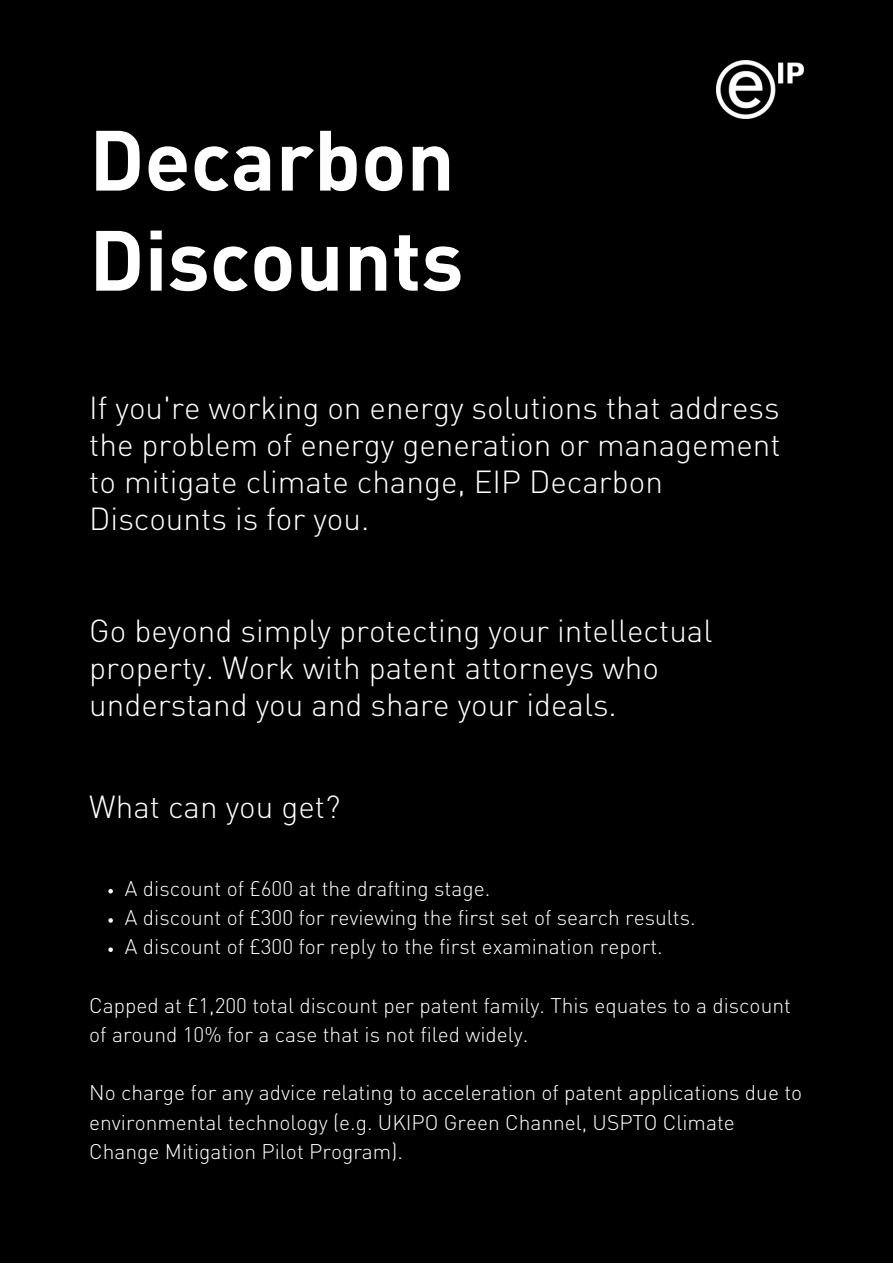
<style>
.page{position:relative;width:893px;height:1264px;background:#fff}
.page>*{position:absolute;margin:0;border:0;box-sizing:border-box;transform-origin:0 0}
.t1{font:700 83.85px/100.1px "DINOT";color:#fff}
.t2{font:300 31.5px/37px "DINOT";color:#fff}
.t3{font:300 21px/29.2px "DINOT";color:#fff}
</style>
<div class="page">
<div style="left:0;top:0;width:892px;height:1262px;background:#000"></div>
<svg style="left:108px;top:889px;width:5px;height:4px"></svg>
<svg style="left:108px;top:918px;width:5px;height:4px"></svg>
<svg style="left:108px;top:947px;width:5px;height:4px"></svg>
<img style="left:716px;top:60px;width:87px;height:58px">
<p class="t1" style="left:89px;top:118px;width:376px">Decarbon<br>Discounts</p>
<p class="t2" style="left:89px;top:392px;width:693px">If you're working on energy solutions that address the problem of energy generation or management to mitigate climate change, EIP Decarbon Discounts is for you.</p>
<p class="t2" style="left:89px;top:614px;width:624px">Go beyond simply protecting your intellectual property. Work with patent attorneys who understand you and share your ideals.</p>
<p class="t2" style="left:89px;top:791px;width:253px">What can you get?</p>
<p class="t3" style="left:125px;top:875px;width:367px">A discount of £600 at the drafting stage.</p>
<p class="t3" style="left:125px;top:904px;width:572px">A discount of £300 for reviewing the first set of search results.</p>
<p class="t3" style="left:125px;top:934px;width:539px">A discount of £300 for reply to the first examination report.</p>
<p class="t3" style="left:89px;top:992px;width:703px">Capped at £1,200 total discount per patent family. This equates to a discount of around 10% for a case that is not filed widely.</p>
<p class="t3" style="left:89px;top:1080px;width:714px">No charge for any advice relating to acceleration of patent applications due to environmental technology (e.g. UKIPO Green Channel, USPTO Climate<br>Change Mitigation Pilot Program).</p>
</div>
